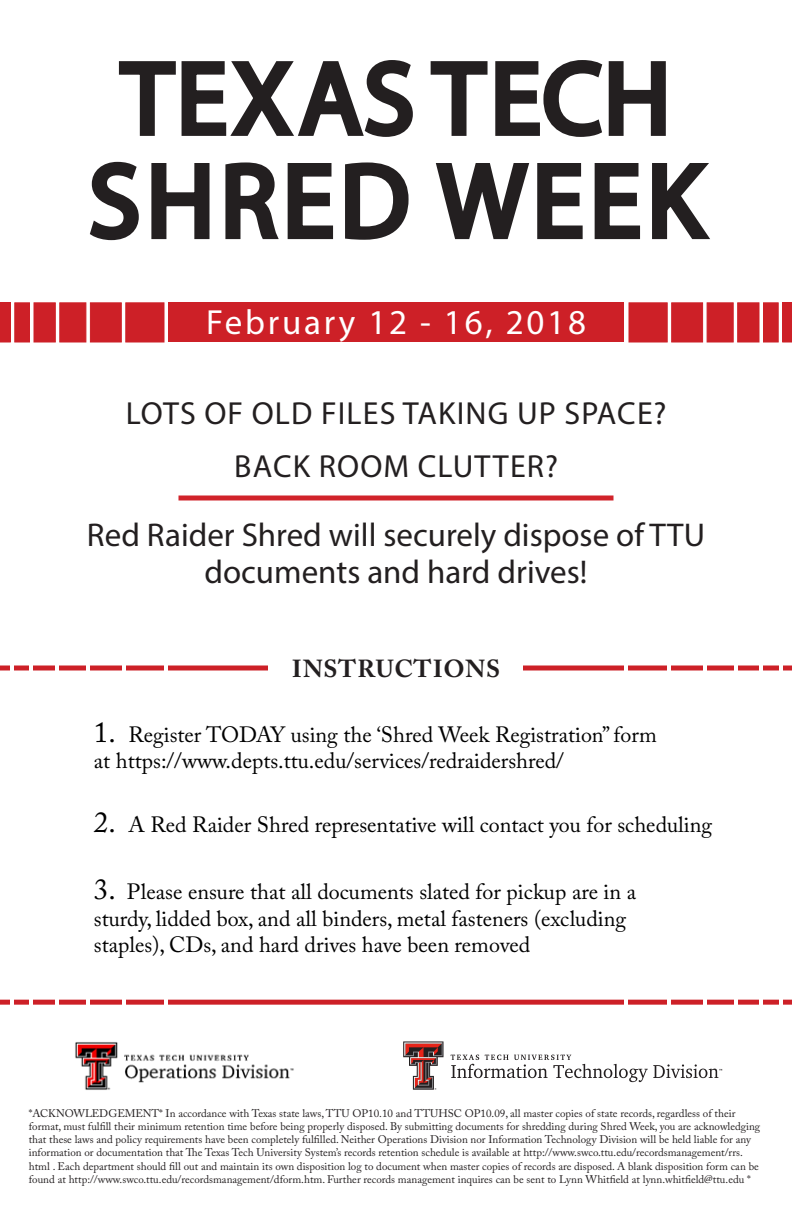
<style>
.page{position:relative;width:792px;height:1224px;background:#fff}
.page>*{position:absolute;margin:0;border:0;box-sizing:border-box;transform-origin:0 0}
.t1{font:104px "Myriad Pro";letter-spacing:.06em;color:#231f20}
.t2{font:102px "Myriad Pro";letter-spacing:.04em;color:#231f20}
.t3{font:35px "Myriad Pro";letter-spacing:.08em;color:#fff}
.t4{font:33px/37.6px "Myriad Pro";color:#231f20;text-align:center}
.t5{font:32px "Myriad Pro";letter-spacing:.035em;color:#231f20}
.t6{font:700 24.5px "Adobe Caslon Pro";letter-spacing:.03em;color:#231f20}
.t7{font:22px/26.4px "Adobe Caslon Pro";color:#000}
.t8{font:11px/13.2px "Adobe Caslon Pro";color:#231f20}
.s1{font-size:29px}
</style>
<div class="page">
<div style="left:168px;top:303px;width:456px;height:39px;background:#cd2027"></div>
<div style="left:628px;top:302px;width:40px;height:40px;background:#cd2027;border:1px solid #cd2027"></div>
<div style="left:125px;top:302px;width:39px;height:40px;background:#cd2027;border:1px solid #cd2027"></div>
<div style="left:671px;top:302px;width:32px;height:40px;background:#cd2027;border:1px solid #cd2027"></div>
<div style="left:90px;top:302px;width:32px;height:40px;background:#cd2027;border:1px solid #cd2027"></div>
<div style="left:707px;top:302px;width:27px;height:40px;background:#cd2027;border:1px solid #cd2027"></div>
<div style="left:59px;top:302px;width:27px;height:40px;background:#cd2027;border:1px solid #cd2027"></div>
<div style="left:737px;top:302px;width:23px;height:40px;background:#cd2027;border:1px solid #cd2027"></div>
<div style="left:34px;top:302px;width:22px;height:40px;background:#cd2027;border:1px solid #cd2027"></div>
<div style="left:763px;top:302px;width:16px;height:40px;background:#cd2027;border:1px solid #cd2027"></div>
<div style="left:14px;top:302px;width:16px;height:40px;background:#cd2027;border:1px solid #cd2027"></div>
<div style="left:783px;top:303px;width:9px;height:39px;background:#cd2027"></div>
<div style="left:782px;top:302px;width:10px;height:40px;border:1px solid #cd2027"></div>
<svg style="left:0;top:302px;width:11px;height:40px"></svg>
<svg style="left:403px;top:1041px;width:41px;height:49px"></svg>
<svg style="left:451px;top:1055px;width:271px;height:27px"></svg>
<img style="left:75px;top:1042px;width:219px;height:48px">
<svg style="left:118px;top:60px;width:295px;height:77px"></svg>
<svg style="left:430px;top:60px;width:236px;height:77px"></svg>
<svg style="left:89px;top:161px;width:50px;height:80px"></svg>
<svg style="left:151px;top:163px;width:59px;height:77px"></svg>
<svg style="left:225px;top:162px;width:184px;height:78px"></svg>
<svg style="left:435px;top:163px;width:148px;height:77px"></svg>
<svg style="left:594px;top:163px;width:47px;height:77px"></svg>
<svg style="left:652px;top:163px;width:58px;height:77px"></svg>
<hr style="left:0;top:666px;width:792px;height:4px;background:#cd2027">
<div style="left:0;top:1000px;width:792px;height:5px;background:#cd2027"></div>
<div style="left:269px;top:652px;width:254px;height:50px;background:#fff"></div>
<hr style="left:624px;top:660px;width:4px;height:16px;background:#fff">
<hr style="left:164px;top:660px;width:4px;height:16px;background:#fff">
<hr style="left:667px;top:660px;width:4px;height:16px;background:#fff">
<hr style="left:122px;top:660px;width:4px;height:16px;background:#fff">
<hr style="left:703px;top:660px;width:4px;height:16px;background:#fff">
<hr style="left:86px;top:660px;width:4px;height:16px;background:#fff">
<hr style="left:734px;top:660px;width:4px;height:16px;background:#fff">
<hr style="left:55px;top:660px;width:4px;height:16px;background:#fff">
<hr style="left:760px;top:660px;width:4px;height:16px;background:#fff">
<hr style="left:30px;top:660px;width:4px;height:16px;background:#fff">
<hr style="left:779px;top:660px;width:4px;height:16px;background:#fff">
<hr style="left:10px;top:660px;width:4px;height:16px;background:#fff">
<hr style="left:624px;top:994px;width:4px;height:17px;background:#fff">
<hr style="left:164px;top:994px;width:4px;height:17px;background:#fff">
<hr style="left:667px;top:994px;width:4px;height:17px;background:#fff">
<hr style="left:122px;top:994px;width:4px;height:17px;background:#fff">
<hr style="left:703px;top:994px;width:4px;height:17px;background:#fff">
<hr style="left:86px;top:994px;width:4px;height:17px;background:#fff">
<hr style="left:734px;top:994px;width:4px;height:17px;background:#fff">
<hr style="left:55px;top:994px;width:4px;height:17px;background:#fff">
<hr style="left:760px;top:994px;width:4px;height:17px;background:#fff">
<hr style="left:30px;top:994px;width:4px;height:17px;background:#fff">
<hr style="left:779px;top:994px;width:4px;height:17px;background:#fff">
<hr style="left:10px;top:994px;width:4px;height:17px;background:#fff">
<hr style="left:178px;top:496px;width:436px;height:4px;background:#d1232a">
<p class="t2" style="left:122px;top:36px;width:550px">TEXAS TECH</p>
<p class="t1" style="left:89px;top:137px;width:616px">SHRED WEEK</p>
<p class="t3" style="left:206px;top:300px;width:381px">February 12 - 16, 2018</p>
<p class="t5" style="left:126px;top:394px;width:542px">LOTS OF OLD FILES TAKING UP SPACE?</p>
<p class="t5" style="left:234px;top:446px;width:325px">BACK ROOM CLUTTER?</p>
<p class="t4" style="left:87px;top:515px;width:620px">Red Raider Shred will securely dispose of TTU documents and hard drives!</p>
<p class="t6" style="left:292px;top:655px;width:210px">INSTRUCTIONS</p>
<p class="t7" style="left:94px;top:721px;width:564px"><span class="s1">1.</span> Register TODAY using the ‘Shred Week Registration” form at https://www.depts.ttu.edu/services/redraidershred/</p>
<p class="t7" style="left:94px;top:811px;width:620px"><span class="s1">2.</span> A Red Raider Shred representative will contact you for scheduling</p>
<p class="t7" style="left:94px;top:878px;width:544px"><span class="s1">3.</span> Please ensure that all documents slated for pickup are in a sturdy, lidded box, and all binders, metal fasteners (excluding staples), CDs, and hard drives have been removed</p>
<p class="t8" style="left:29px;top:1106px;width:733px">*ACKNOWLEDGEMENT* In accordance with Texas state laws, TTU OP10.10 and TTUHSC OP10.09, all master copies of state records, regardless of their format, must fulfill their minimum retention time before being properly disposed. By submitting documents for shredding during Shred Week, you are acknowledging that these laws and policy requirements have been completely fulfilled. Neither Operations Division nor Information Technology Division will be held liable for any information or documentation that The Texas Tech University System’s records retention schedule is available at http://www.swco.ttu.edu/recordsmanagement/rrs. html . Each department should fill out and maintain its own disposition log to document when master copies of records are disposed. A blank disposition form can be found at http://www.swco.ttu.edu/recordsmanagement/dform.htm. Further records management inquires can be sent to Lynn Whitfield at lynn.whitfield@ttu.edu *</p>
</div>
